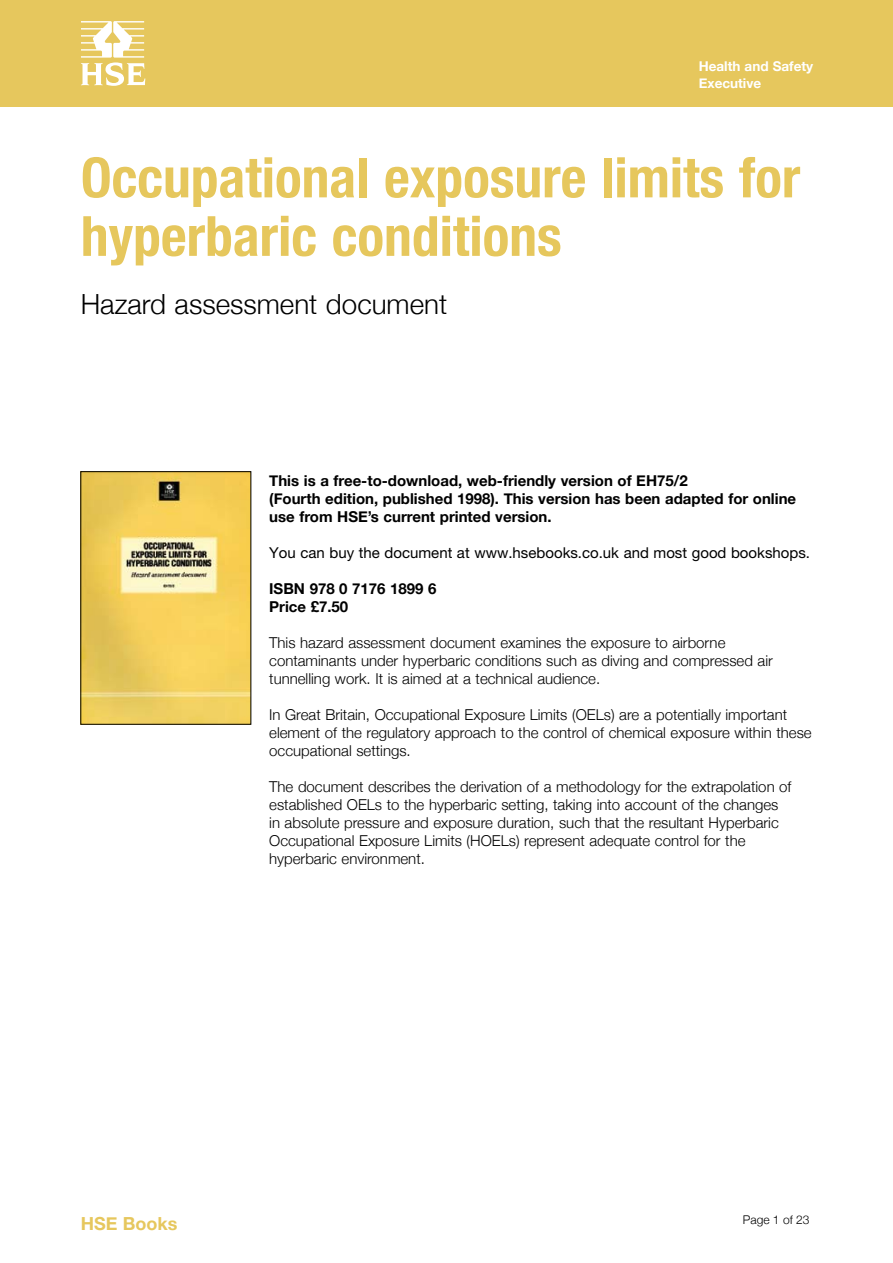
<style>
.page{position:relative;width:893px;height:1263px;background:#fff}
.page>*{position:absolute;margin:0;border:0;box-sizing:border-box;transform-origin:0 0}
.t1{font:700 condensed 55.5px/58.5px "Helvetica Neue";color:#e6c75d}
.t2{font:300 27.75px "Helvetica Neue";color:#000}
.t3{font:700 18px "Helvetica Neue";color:#e6c75d}
.Body_text{font:300 15px/18px "Helvetica Neue";color:#000}
.Body_text-2{font:700 15px/18px "Helvetica Neue";color:#000}
.Body_text-3{font:15px "Helvetica Neue";color:#000}
.Body_text-4{font:700 13.5px/16.5px "Helvetica Neue";color:#fff}
.t4{font:300 12px "Helvetica Neue";color:#000}
</style>
<div class="page">
<div style="left:0;top:0;width:893px;height:106px;background:#e6c75d"></div>
<svg style="left:81px;top:21px;width:64px;height:65px"></svg>
<img style="left:82px;top:473px;width:167px;height:250px">
<div style="left:80px;top:471px;width:171px;height:254px;border:1px solid #000"></div>
<p class="Body_text-4" style="left:699px;top:58px;width:116px">Health and Safety<br>Executive</p>
<p class="t1" style="left:81px;top:148px;width:721px">Occupational exposure limits for hyperbaric conditions</p>
<p class="t2" style="left:81px;top:288px;width:368px">Hazard assessment document</p>
<p class="Body_text-2" style="left:269px;top:471px;width:528px">This is a free-to-download, web-friendly version of EH75/2<br>(Fourth edition, published 1998). This version has been adapted for online use from HSE’s current printed version.</p>
<p class="Body_text-3" style="left:269px;top:544px;width:542px">You can buy the document at www.hsebooks.co.uk and most good bookshops.</p>
<p class="Body_text-2" style="left:269px;top:579px;width:169px">ISBN 978 0 7176 1899 6</p>
<p class="Body_text-2" style="left:269px;top:597px;width:81px">Price £7.50</p>
<p class="Body_text" style="left:269px;top:633px;width:505px">This hazard assessment document examines the exposure to airborne contaminants under hyperbaric conditions such as diving and compressed air tunnelling work. It is aimed at a technical audience.</p>
<p class="Body_text" style="left:269px;top:705px;width:544px">In Great Britain, Occupational Exposure Limits (OELs) are a potentially important element of the regulatory approach to the control of chemical exposure within these occupational settings.</p>
<p class="Body_text" style="left:269px;top:777px;width:524px">The document describes the derivation of a methodology for the extrapolation of established OELs to the hyperbaric setting, taking into account of the changes in absolute pressure and exposure duration, such that the resultant Hyperbaric Occupational Exposure Limits (HOELs) represent adequate control for the hyperbaric environment.</p>
<p class="t3" style="left:81px;top:1212px;width:98px">HSE Books</p>
<p class="t4" style="left:743px;top:1212px;width:68px">Page 1 of 23</p>
</div>
